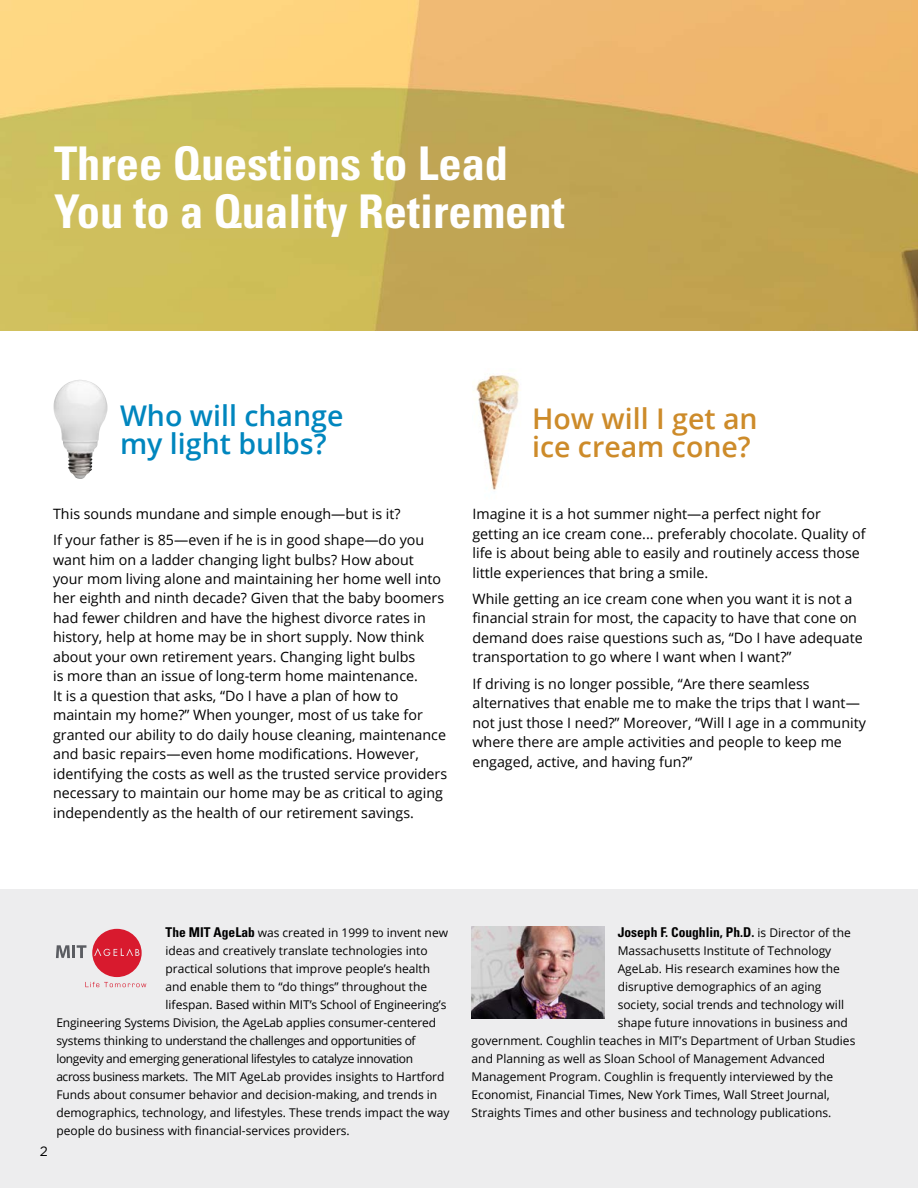
<style>
.page{position:relative;width:918px;height:1188px;background:#fff}
.page>*{position:absolute;margin:0;border:0;box-sizing:border-box;transform-origin:0 0}
.t1{font:700 condensed 46.5px/48.2px "Univers";color:#fff}
.t2{font:600 28.5px/28.5px "Open Sans";color:#0086be}
.t3{font:600 28.5px/28.5px "Open Sans";color:#cd8b2a}
.t4{font:14.25px/19.5px "Open Sans";color:#000}
.t5{font:700 condensed 13.5px "Univers";color:#000}
.t6{font:13.5px "Gotham";color:#000}
.t7{font:12px "Open Sans";color:#000}
.t8{font:12px "Open Sans";letter-spacing:-.03em;color:#000}
.s1{font-family:"Univers";font-weight:700;font-stretch:condensed;font-size:13.5px}
.s2{font-family:"Open Sans";font-weight:400;font-stretch:normal;font-size:12px}
</style>
<div class="page">
<img style="left:0;top:0;width:918px;height:330px">
<img style="left:476px;top:375px;width:44px;height:115px">
<div style="left:0;top:889px;width:918px;height:299px;background:#ededee"></div>
<img style="left:472px;top:927px;width:132px;height:91px">
<img style="left:53px;top:380px;width:54px;height:99px">
<h1 class="t1" style="left:54px;top:139px;width:512px">Three Questions to Lead<br>You to a Quality Retirement</h1>
<h2 class="t2" style="left:120px;top:400px;width:225px">Who will change my light bulbs?</h2>
<h2 class="t3" style="left:532px;top:404px;width:227px">How will I get an ice cream cone?</h2>
<p class="t4" style="left:53px;top:500px;width:373px;line-height:26.2px">This sounds mundane and simple enough—but is it?<br>If your father is 85—even if he is in good shape—do you</p>
<p class="t4" style="left:53px;top:549px;width:396px">want him on a ladder changing light bulbs? How about your mom living alone and maintaining her home well into her eighth and ninth decade? Given that the baby boomers had fewer children and have the highest divorce rates in history, help at home may be in short supply. Now think about your own retirement years. Changing light bulbs<br>is more than an issue of long-term home maintenance.<br>It is a question that asks, “Do I have a plan of how to maintain my home?” When younger, most of us take for granted our ability to do daily house cleaning, maintenance and basic repairs—even home modifications. However, identifying the costs as well as the trusted service providers necessary to maintain our home may be as critical to aging independently as the health of our retirement savings.</p>
<p class="t4" style="left:472px;top:504px;width:395px">Imagine it is a hot summer night—a perfect night for getting an ice cream cone... preferably chocolate. Quality of life is about being able to easily and routinely access those little experiences that bring a smile.</p>
<p class="t4" style="left:472px;top:589px;width:392px">While getting an ice cream cone when you want it is not a financial strain for most, the capacity to have that cone on demand does raise questions such as, “Do I have adequate transportation to go where I want when I want?”</p>
<p class="t4" style="left:472px;top:673px;width:395px">If driving is no longer possible, “Are there seamless alternatives that enable me to make the trips that I want— not just those I need?” Moreover, “Will I age in a community where there are ample activities and people to keep me engaged, active, and having fun?”</p>
<p class="t6" style="left:40px;top:1143px;width:10px">2</p>
<p class="t7" style="left:166px;top:925px;width:284px"><span class="s1">The MIT AgeLab</span> was created in 1999 to invent new</p>
<p class="t7" style="left:166px;top:943px;width:264px">ideas and creatively translate technologies into</p>
<p class="t7" style="left:166px;top:961px;width:266px">practical solutions that improve people’s health</p>
<p class="t7" style="left:166px;top:979px;width:263px">and enable them to “do things” throughout the</p>
<p class="t7" style="left:166px;top:997px;width:282px">lifespan. Based within MIT’s School of Engineering’s</p>
<p class="t7" style="left:56px;top:1015px;width:381px">Engineering Systems Division, the AgeLab applies consumer-centered</p>
<p class="t8" style="left:56px;top:1033px;width:361px">systems thinking to understand the challenges and opportunities of</p>
<p class="t8" style="left:56px;top:1051px;width:358px">longevity and emerging generational lifestyles to catalyze innovation</p>
<p class="t7" style="left:56px;top:1069px;width:390px">across business markets. The MIT AgeLab provides insights to Hartford</p>
<p class="t7" style="left:56px;top:1087px;width:383px">Funds about consumer behavior and decision-making, and trends in</p>
<p class="t7" style="left:56px;top:1105px;width:395px">demographics, technology, and lifestyles. These trends impact the way</p>
<p class="t7" style="left:56px;top:1123px;width:295px">people do business with financial-services providers.</p>
<p class="t5" style="left:618px;top:924px;width:235px">Joseph F. Coughlin, Ph.D. <span class="s2">is Director of the</span></p>
<p class="t7" style="left:618px;top:943px;width:215px">Massachusetts Institute of Technology</p>
<p class="t7" style="left:618px;top:961px;width:224px">AgeLab. His research examines how the</p>
<p class="t7" style="left:618px;top:979px;width:205px">disruptive demographics of an aging</p>
<p class="t7" style="left:618px;top:997px;width:228px">society, social trends and technology will</p>
<p class="t7" style="left:618px;top:1015px;width:232px">shape future innovations in business and</p>
<p class="t7" style="left:472px;top:1033px;width:385px">government. Coughlin teaches in MIT’s Department of Urban Studies</p>
<p class="t7" style="left:472px;top:1051px;width:355px">and Planning as well as Sloan School of Management Advanced</p>
<p class="t7" style="left:472px;top:1069px;width:363px">Management Program. Coughlin is frequently interviewed by the</p>
<p class="t7" style="left:472px;top:1087px;width:360px">Economist, Financial Times, New York Times, Wall Street Journal,</p>
<p class="t7" style="left:472px;top:1105px;width:361px">Straights Times and other business and technology publications.</p>
</div>
